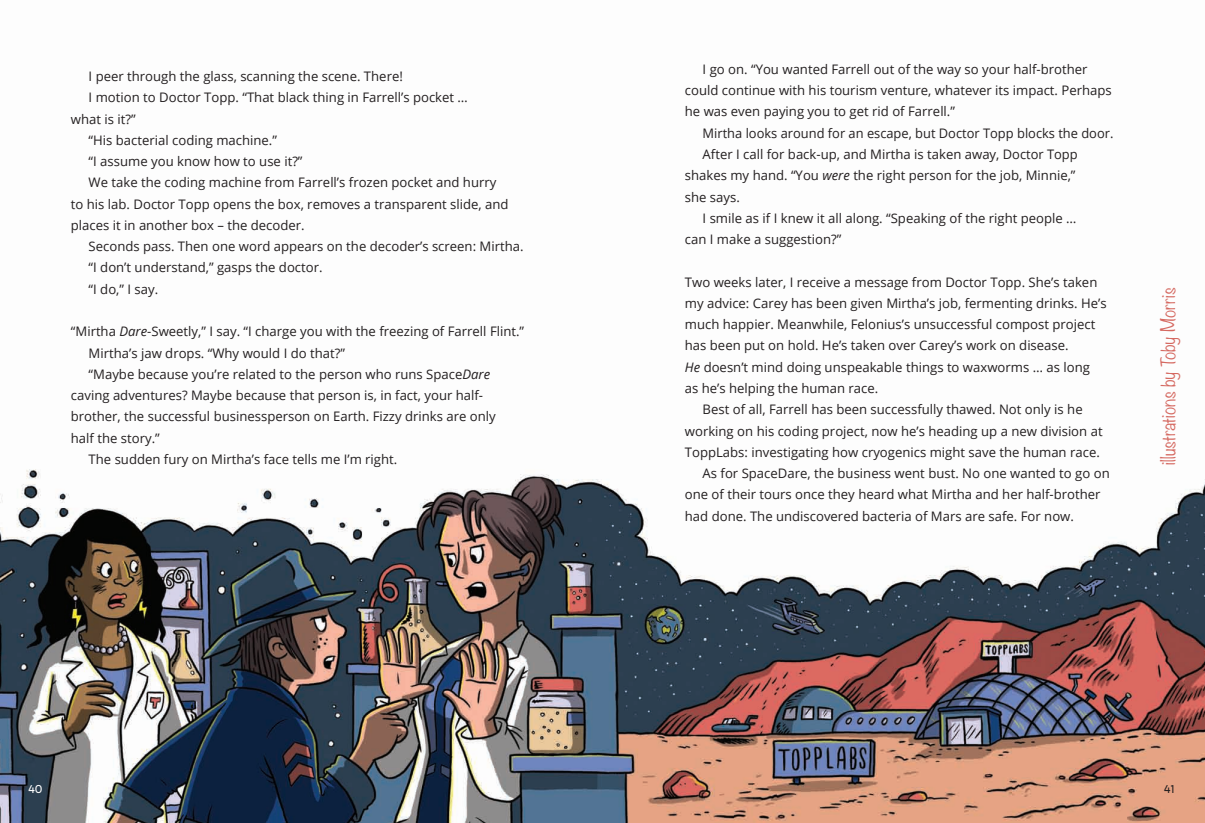
<style>
.page{position:relative;width:1205px;height:823px;background:#fff}
.page>*{position:absolute;margin:0;border:0;box-sizing:border-box;transform-origin:0 0}
.t1{font:300 17.5px "Noteworthy";color:#d56961}
.t2{font:13.12px/21.2px "Open Sans";color:#231f20}
.t3{font:11.25px "Aronui";color:#fff}
.t4{font:11.25px "Aronui";color:#231f20}
.s1{font-style:italic}
</style>
<div class="page">
<img style="left:0;top:469px;width:1205px;height:353px">
<p class="t2" style="left:89px;top:65px;width:316px">I peer through the glass, scanning the scene. There!</p>
<p class="t2" style="left:89px;top:86px;width:381px">I motion to Doctor Topp. “That black thing in Farrell’s pocket …</p>
<p class="t2" style="left:71px;top:108px;width:66px">what is it?”</p>
<p class="t2" style="left:89px;top:129px;width:190px">“His bacterial coding machine.”</p>
<p class="t2" style="left:89px;top:150px;width:215px">“I assume you know how to use it?”</p>
<p class="t2" style="left:89px;top:171px;width:409px">We take the coding machine from Farrell’s frozen pocket and hurry</p>
<p class="t2" style="left:71px;top:193px;width:439px">to his lab. Doctor Topp opens the box, removes a transparent slide, and</p>
<p class="t2" style="left:71px;top:214px;width:235px">places it in another box – the decoder.</p>
<p class="t2" style="left:89px;top:235px;width:436px">Seconds pass. Then one word appears on the decoder’s screen: Mirtha.</p>
<p class="t2" style="left:89px;top:256px;width:235px">“I don’t understand,” gasps the doctor.</p>
<p class="t2" style="left:89px;top:278px;width:71px">“I do,” I say.</p>
<p class="t2" style="left:71px;top:320px;width:455px">“Mirtha <span class="s1">Dare</span>-Sweetly,” I say. “I charge you with the freezing of Farrell Flint.”</p>
<p class="t2" style="left:89px;top:341px;width:258px">Mirtha’s jaw drops. “Why would I do that?”</p>
<p class="t2" style="left:89px;top:363px;width:403px">“Maybe because you’re related to the person who runs Space<span class="s1">Dare</span></p>
<p class="t2" style="left:71px;top:384px;width:414px">caving adventures? Maybe because that person is, in fact, your half-</p>
<p class="t2" style="left:71px;top:405px;width:426px">brother, the successful businessperson on Earth. Fizzy drinks are only</p>
<p class="t2" style="left:71px;top:426px;width:90px">half the story.”</p>
<p class="t2" style="left:89px;top:448px;width:310px">The sudden fury on Mirtha’s face tells me I’m right.</p>
<p class="t3" style="left:28px;top:784px;width:16px">40</p>
<p class="t2" style="left:685px;top:58px;width:428px;text-indent:18px">I go on. “You wanted Farrell out of the way so your half-brother could continue with his tourism venture, whatever its impact. Perhaps he was even paying you to get rid of Farrell.”</p>
<p class="t2" style="left:702px;top:122px;width:412px">Mirtha looks around for an escape, but Doctor Topp blocks the door.</p>
<p class="t2" style="left:702px;top:143px;width:376px">After I call for back-up, and Mirtha is taken away, Doctor Topp</p>
<p class="t2" style="left:685px;top:164px;width:392px">shakes my hand. “You <span class="s1">were</span> the right person for the job, Minnie,”</p>
<p class="t2" style="left:685px;top:186px;width:57px">she says.</p>
<p class="t2" style="left:702px;top:207px;width:375px">I smile as if I knew it all along. “Speaking of the right people …</p>
<p class="t2" style="left:685px;top:228px;width:158px">can I make a suggestion?”</p>
<p class="t2" style="left:685px;top:271px;width:414px">Two weeks later, I receive a message from Doctor Topp. She’s taken</p>
<p class="t2" style="left:685px;top:292px;width:423px">my advice: Carey has been given Mirtha’s job, fermenting drinks. He’s</p>
<p class="t2" style="left:685px;top:313px;width:412px">much happier. Meanwhile, Felonius’s unsuccessful compost project</p>
<p class="t2" style="left:685px;top:334px;width:385px">has been put on hold. He’s taken over Carey’s work on disease.</p>
<p class="t2" style="left:685px;top:356px;width:406px"><span class="s1">He</span> doesn’t mind doing unspeakable things to waxworms … as long</p>
<p class="t2" style="left:685px;top:377px;width:195px">as he’s helping the human race.</p>
<p class="t2" style="left:702px;top:398px;width:382px">Best of all, Farrell has been successfully thawed. Not only is he</p>
<p class="t2" style="left:685px;top:419px;width:419px">working on his coding project, now he’s heading up a new division at</p>
<p class="t2" style="left:685px;top:441px;width:416px">ToppLabs: investigating how cryogenics might save the human race.</p>
<p class="t2" style="left:702px;top:462px;width:409px">As for SpaceDare, the business went bust. No one wanted to go on</p>
<p class="t2" style="left:685px;top:483px;width:417px">one of their tours once they heard what Mirtha and her half-brother</p>
<p class="t2" style="left:685px;top:504px;width:391px">had done. The undiscovered bacteria of Mars are safe. For now.</p>
<h1 class="t1" style="left:1152px;top:464px;width:178px;rotate:-90deg">illustrations by Toby Morris</h1>
<p class="t4" style="left:1164px;top:784px;width:12px">41</p>
</div>
